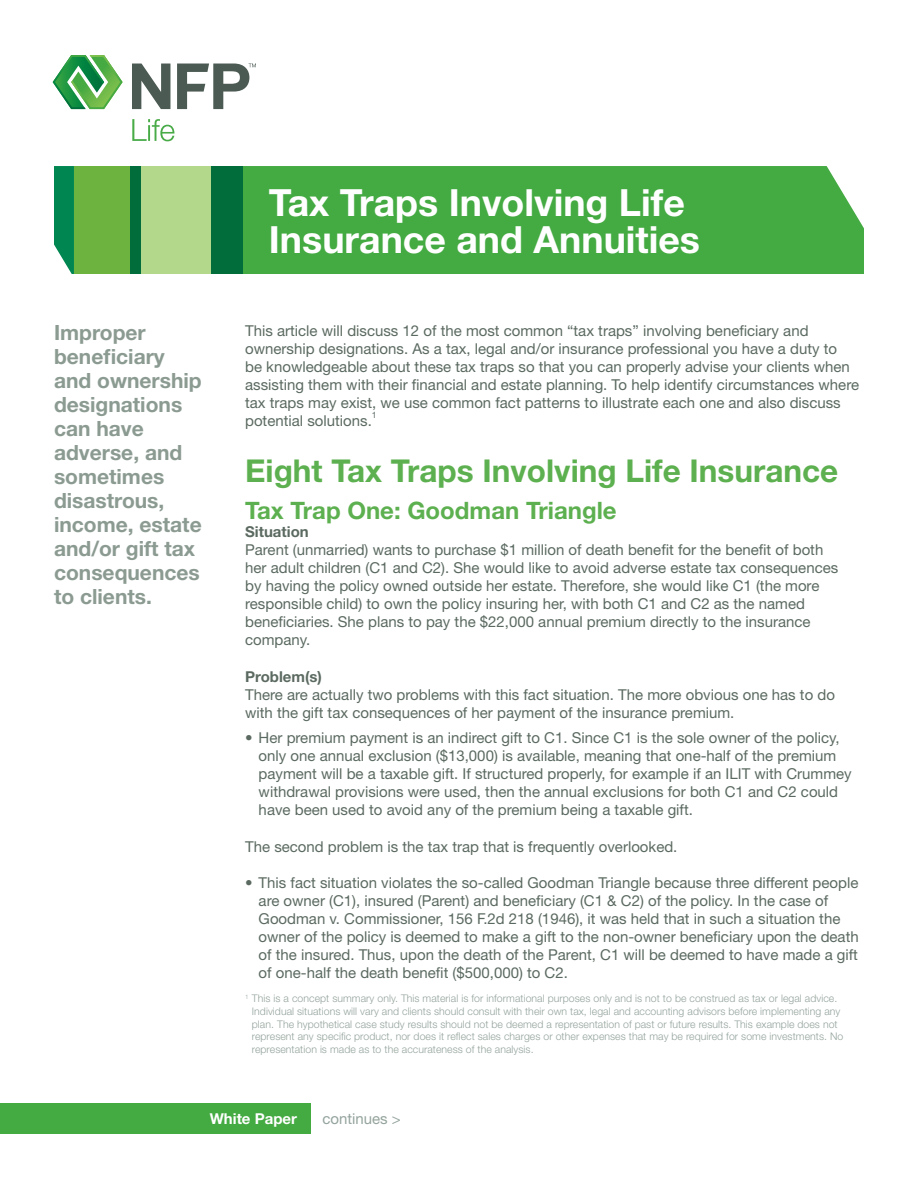
<style>
.page{position:relative;width:918px;height:1188px;background:#fff}
.page>*{position:absolute;margin:0;border:0;box-sizing:border-box;transform-origin:0 0}
.t1{font:700 37.5px/37.5px "Helvetica Neue";color:#fff}
.t2{font:700 31.5px "Helvetica Neue";color:#5db04f}
.t3{font:700 24px "Helvetica Neue";color:#5db04f}
.t4{font:700 21px/24px "Helvetica Neue";color:#8b9b92}
.t5{font:15px/18px "Helvetica Neue";color:#5b6a61}
.t6{font:700 15px "Helvetica Neue";color:#5b6a61}
.t7{font:700 15px "Helvetica Neue";color:#fff}
.t8{font:15px "Helvetica Neue";color:#94a49c}
.t9{font:300 10.5px/12.8px "Helvetica Neue";letter-spacing:.005em;color:#94a49c}
.t10{font:8.7px "Helvetica Neue";color:#5b6a61}
</style>
<div class="page">
<div style="left:0;top:1103px;width:310px;height:31px;background:#44aa42"></div>
<div style="left:243px;top:166px;width:621px;height:108px;background:#44aa42"></div>
<div style="left:211px;top:166px;width:32px;height:108px;background:#006d3b"></div>
<div style="left:140px;top:166px;width:71px;height:108px;background:#b3d78b"></div>
<div style="left:130px;top:166px;width:10px;height:108px;background:#006d3b"></div>
<div style="left:74px;top:166px;width:56px;height:108px;background:#6cb43f"></div>
<svg style="left:54px;top:166px;width:20px;height:108px;background:#1f9566"></svg>
<svg style="left:53px;top:55px;width:70px;height:54px"></svg>
<svg style="left:132px;top:64px;width:38px;height:45px"></svg>
<svg style="left:177px;top:63px;width:79px;height:46px"></svg>
<svg style="left:132px;top:119px;width:43px;height:22px"></svg>
<p class="t1" style="left:269px;top:183px;width:433px">Tax Traps Involving Life<br>Insurance and Annuities</p>
<p class="t4" style="left:54px;top:320px;width:149px">Improper beneficiary and ownership designations can have adverse, and sometimes disastrous, income, estate and/or gift tax consequences to clients.</p>
<p class="t5" style="left:245px;top:321px;width:615px">This article will discuss 12 of the most common “tax traps” involving beneficiary and ownership designations. As a tax, legal and/or insurance professional you have a duty to<br>be knowledgeable about these tax traps so that you can properly advise your clients when assisting them with their financial and estate planning. To help identify circumstances where tax traps may exist, we use common fact patterns to illustrate each one and also discuss potential solutions.</p>
<p class="t10" style="left:372px;top:410px;width:6px">1</p>
<p class="t2" style="left:245px;top:451px;width:595px">Eight Tax Traps Involving Life Insurance</p>
<p class="t3" style="left:245px;top:495px;width:373px">Tax Trap One: Goodman Triangle</p>
<p class="t6" style="left:245px;top:522px;width:65px">Situation</p>
<p class="t5" style="left:245px;top:541px;width:595px">Parent (unmarried) wants to purchase $1 million of death benefit for the benefit of both her adult children (C1 and C2). She would like to avoid adverse estate tax consequences by having the policy owned outside her estate. Therefore, she would like C1 (the more responsible child) to own the policy insuring her, with both C1 and C2 as the named beneficiaries. She plans to pay the $22,000 annual premium directly to the insurance company.</p>
<p class="t6" style="left:245px;top:667px;width:78px">Problem(s)</p>
<p class="t5" style="left:245px;top:685px;width:591px">There are actually two problems with this fact situation. The more obvious one has to do with the gift tax consequences of her payment of the insurance premium.</p>
<p class="t5" style="left:259px;top:729px;width:595px;text-indent:-14px">• Her premium payment is an indirect gift to C1. Since C1 is the sole owner of the policy, only one annual exclusion ($13,000) is available, meaning that one-half of the premium payment will be a taxable gift. If structured properly, for example if an ILIT with Crummey withdrawal provisions were used, then the annual exclusions for both C1 and C2 could have been used to avoid any of the premium being a taxable gift.</p>
<p class="t5" style="left:245px;top:837px;width:434px">The second problem is the tax trap that is frequently overlooked.</p>
<p class="t5" style="left:259px;top:874px;width:602px;text-indent:-14px">• This fact situation violates the so-called Goodman Triangle because three different people are owner (C1), insured (Parent) and beneficiary (C1 &amp; C2) of the policy. In the case of Goodman v. Commissioner, 156 F.2d 218 (1946), it was held that in such a situation the owner of the policy is deemed to make a gift to the non-owner beneficiary upon the death of the insured. Thus, upon the death of the Parent, C1 will be deemed to have made a gift of one-half the death benefit ($500,000) to C2.</p>
<p class="t9" style="left:252px;top:992px;width:593px;text-indent:-7px"><sup>1</sup> This is a concept summary only. This material is for informational purposes only and is not to be construed as tax or legal advice.<br>Individual situations will vary and clients should consult with their own tax, legal and accounting advisors before implementing any plan. The hypothetical case study results should not be deemed a representation of past or future results. This example does not represent any specific product, nor does it reflect sales charges or other expenses that may be required for some investments. No representation is made as to the accurateness of the analysis.</p>
<p class="t7" style="left:210px;top:1110px;width:89px">White Paper</p>
<p class="t8" style="left:322px;top:1110px;width:80px">continues &gt;</p>
</div>
